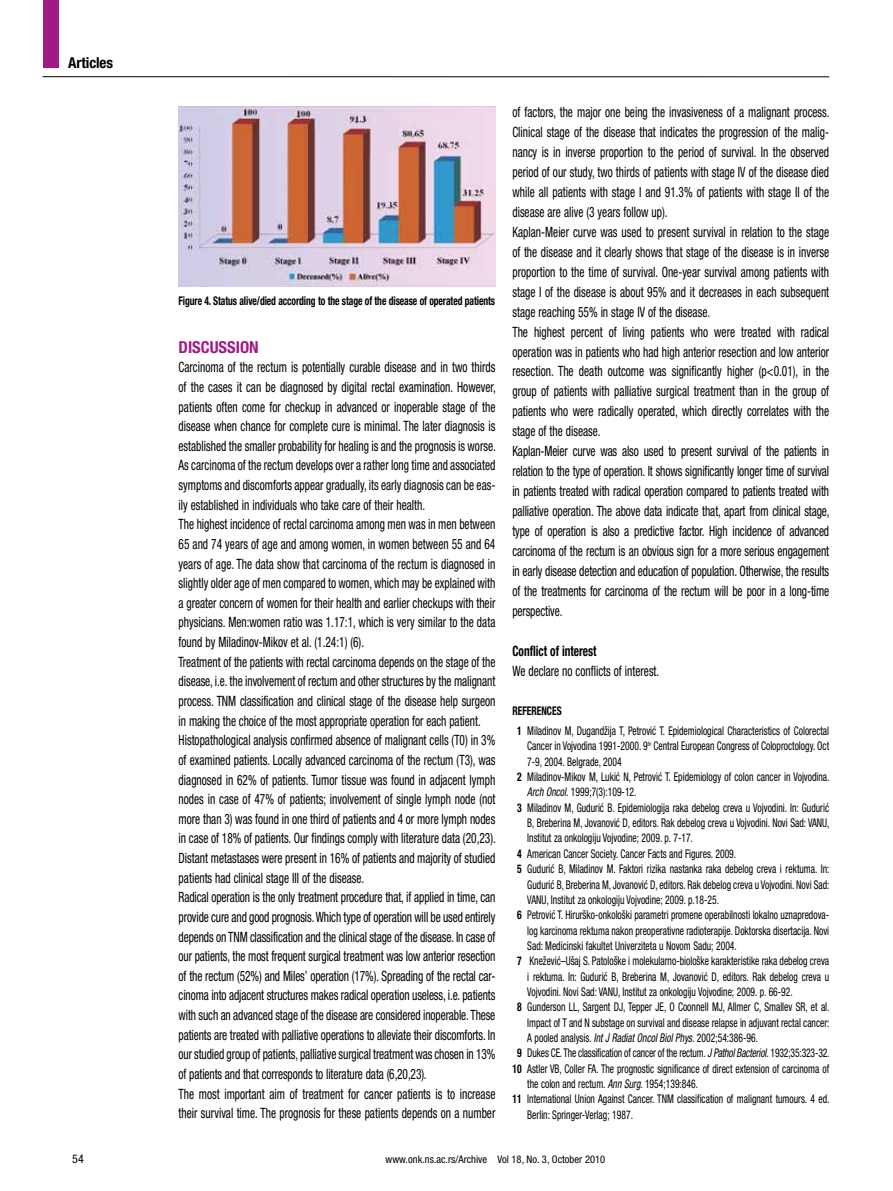
<style>
.page{position:relative;width:893px;height:1191px;background:#fff}
.page>*{position:absolute;margin:0;border:0;box-sizing:border-box;transform-origin:0 0}
.t1{font:700 condensed 16.5px "Helvetica Neue LT Pro";color:#a21984}
.t2{font:700 condensed 15px "Helvetica Neue LT Pro";color:#000}
.t3{font:condensed 14.25px/19.6px "Helvetica Neue LT Pro";color:#000;scale:.8 1}
.t4{font:700 condensed 14.25px "Helvetica Neue LT Pro";color:#000;scale:.8 1}
.t5{font:condensed 12px/19.6px "Helvetica Neue LT Pro";color:#000;scale:.8 1}
.t6{font:700 condensed 12px "Helvetica Neue LT Pro";letter-spacing:-.01em;color:#000;scale:.8 1}
.t7{font:condensed 12px "Helvetica Neue LT Pro";color:#000}
.t8{font:condensed 10.5px "Helvetica Neue LT Pro";color:#000}
.s1{font-weight:700}
.s2{font-style:italic}
</style>
<div class="page">
<div style="left:43px;top:0;width:16px;height:67px;background:#a21984"></div>
<hr style="left:43px;top:76px;width:786px;height:1px;background:#000">
<img style="left:179px;top:106px;width:316px;height:181px">
<p class="t2" style="left:68px;top:53px;width:47px">Articles</p>
<p class="t7" style="left:72px;top:1151px;width:13px">54</p>
<p class="t6" style="left:179px;top:293px;width:397px">Figure 4. Status alive/died according to the stage of the disease of operated patients</p>
<p class="t1" style="left:179px;top:337px;width:82px">DISCUSSION</p>
<p class="t3" style="left:179px;top:357px;width:398px">Carcinoma of the rectum is potentially curable disease and in two thirds of the cases it can be diagnosed by digital rectal examination. However, patients often come for checkup in advanced or inoperable stage of the disease when chance for complete cure is minimal. The later diagnosis is established the smaller probability for healing is and the prognosis is worse.<br>As carcinoma of the rectum develops over a rather long time and associated symptoms and discomforts appear gradually, its early diagnosis can be eas&shy;ily established in individuals who take care of their health.<br>The highest incidence of rectal carcinoma among men was in men between 65 and 74 years of age and among women, in women between 55 and 64 years of age. The data show that carcinoma of the rectum is diagnosed in slightly older age of men compared to women, which may be explained with a greater concern of women for their health and earlier checkups with their physicians. Men:women ratio was 1.17:1, which is very similar to the data found by Miladinov-Mikov et al. (1.24:1) (6).<br>Treatment of the patients with rectal carcinoma depends on the stage of the disease, i.e. the involvement of rectum and other structures by the malignant process. TNM classification and clinical stage of the disease help surgeon in making the choice of the most appropriate operation for each patient.<br>Histopathological analysis confirmed absence of malignant cells (T0) in 3% of examined patients. Locally advanced carcinoma of the rectum (T3), was diagnosed in 62% of patients. Tumor tissue was found in adjacent lymph nodes in case of 47% of patients; involvement of single lymph node (not more than 3) was found in one third of patients and 4 or more lymph nodes in case of 18% of patients. Our findings comply with literature data (20,23).<br>Distant metastases were present in 16% of patients and majority of studied patients had clinical stage III of the disease.<br>Radical operation is the only treatment procedure that, if applied in time, can provide cure and good prognosis. Which type of operation will be used entirely depends on TNM classification and the clinical stage of the disease. In case of our patients, the most frequent surgical treatment was low anterior resection of the rectum (52%) and Miles’ operation (17%). Spreading of the rectal car&shy;cinoma into adjacent structures makes radical operation useless, i.e. patients with such an advanced stage of the disease are considered inoperable. These patients are treated with palliative operations to alleviate their discomforts. In our studied group of patients, palliative surgical treatment was chosen in 13% of patients and that corresponds to literature data (6,20,23).<br>The most important aim of treatment for cancer patients is to increase their survival time. The prognosis for these patients depends on a number</p>
<p class="t3" style="left:512px;top:102px;width:398px">of factors, the major one being the invasiveness of a malignant process.<br>Clinical stage of the disease that indicates the progression of the malig&shy;nancy is in inverse proportion to the period of survival. In the observed period of our study, two thirds of patients with stage IV of the disease died while all patients with stage I and 91.3% of patients with stage II of the disease are alive (3 years follow up).<br>Kaplan-Meier curve was used to present survival in relation to the stage of the disease and it clearly shows that stage of the disease is in inverse proportion to the time of survival. One-year survival among patients with stage I of the disease is about 95% and it decreases in each subsequent stage reaching 55% in stage IV of the disease.<br>The highest percent of living patients who were treated with radical operation was in patients who had high anterior resection and low anterior resection. The death outcome was significantly higher (p&lt;0.01), in the group of patients with palliative surgical treatment than in the group of patients who were radically operated, which directly correlates with the stage of the disease.<br>Kaplan-Meier curve was also used to present survival of the patients in relation to the type of operation. It shows significantly longer time of survival in patients treated with radical operation compared to patients treated with palliative operation. The above data indicate that, apart from clinical stage, type of operation is also a predictive factor. High incidence of advanced carcinoma of the rectum is an obvious sign for a more serious engagement in early disease detection and education of population. Otherwise, the results of the treatments for carcinoma of the rectum will be poor in a long-time perspective.</p>
<p class="t4" style="left:512px;top:642px;width:107px">Conflict of interest</p>
<p class="t3" style="left:512px;top:661px;width:185px">We declare no conflicts of interest.</p>
<p class="t5" style="left:517px;top:701px;width:391px;text-indent:-5px"><span class="s1">References<br>1</span> Miladinov M, Dugandžija T, Petrović T. Epidemiological Characteristics of Colorectal</p>
<p class="t5" style="left:527px;top:736px;width:379px">Cancer in Vojvodina 1991-2000. 9<sup>th</sup> Central European Congress of Coloproctology. Oct</p>
<p class="t5" style="left:527px;top:751px;width:119px">7-9, 2004. Belgrade, 2004</p>
<p class="t5" style="left:517px;top:767px;width:392px"><span class="s1">2</span> Miladinov-Mikov M, Lukić N, Petrović T. Epidemiology of colon cancer in Vojvodina.</p>
<p class="t5" style="left:527px;top:782px;width:138px"><span class="s2">Arch Oncol.</span> 1999;7(3):109-12.</p>
<p class="t5" style="left:517px;top:797px;width:391px"><span class="s1">3</span> Miladinov M, Gudurić B. Epidemiologija raka debelog creva u Vojvodini. In: Gudurić</p>
<p class="t5" style="left:527px;top:813px;width:379px">B, Breberina M, Jovanović D, editors. Rak debelog creva u Vojvodini. Novi Sad: VANU,</p>
<p class="t5" style="left:527px;top:828px;width:209px">Institut za onkologiju Vojvodine; 2009. p. 7-17.</p>
<p class="t5" style="left:517px;top:843px;width:275px"><span class="s1">4</span> American Cancer Society. Cancer Facts and Figures. 2009.</p>
<p class="t5" style="left:517px;top:859px;width:392px"><span class="s1">5</span> Gudurić B, Miladinov M. Faktori rizika nastanka raka debelog creva i rektuma. In:</p>
<p class="t5" style="left:527px;top:874px;width:379px">Gudurić B, Breberina M, Jovanović D, editors. Rak debelog creva u Vojvodini. Novi Sad:</p>
<p class="t5" style="left:527px;top:889px;width:241px">VANU, Institut za onkologiju Vojvodine; 2009. p.18-25.</p>
<p class="t5" style="left:517px;top:905px;width:392px"><span class="s1">6</span> Petrović T. Hirurško-onkološki parametri promene operabilnosti lokalno uznapredova-</p>
<p class="t5" style="left:527px;top:920px;width:379px">log karcinoma rektuma nakon preoperativne radioterapije. Doktorska disertacija. Novi</p>
<p class="t5" style="left:527px;top:935px;width:263px">Sad: Medicinski fakultet Univerziteta u Novom Sadu; 2004.</p>
<p class="t5" style="left:517px;top:951px;width:391px"><span class="s1">7</span> Knežević–Ušaj S. Patološke i molekularno-biološke karakteristike raka debelog creva</p>
<p class="t5" style="left:527px;top:966px;width:379px">i rektuma. In: Gudurić B, Breberina M, Jovanović D, editors. Rak debelog creva u</p>
<p class="t5" style="left:527px;top:981px;width:333px">Vojvodini. Novi Sad: VANU, Institut za onkologiju Vojvodine; 2009. p. 66-92.</p>
<p class="t5" style="left:517px;top:997px;width:392px"><span class="s1">8</span> Gunderson LL, Sargent DJ, Tepper JE, O Coonnell MJ, Allmer C, Smallev SR, et al.</p>
<p class="t5" style="left:527px;top:1012px;width:379px">Impact of T and N substage on survival and disease relapse in adjuvant rectal cancer:</p>
<p class="t5" style="left:527px;top:1028px;width:290px">A pooled analysis. <span class="s2">Int J Radiat Oncol Biol Phys.</span> 2002;54:386-96.</p>
<p class="t5" style="left:517px;top:1043px;width:392px"><span class="s1">9</span> Dukes CE. The classification of cancer of the rectum. <span class="s2">J Pathol Bacteriol.</span> 1932;35:323-32.</p>
<p class="t5" style="left:512px;top:1058px;width:397px"><span class="s1">10</span> Astler VB, Coller FA. The prognostic significance of direct extension of carcinoma of</p>
<p class="t5" style="left:527px;top:1074px;width:215px">the colon and rectum. <span class="s2">Ann Surg</span>. 1954;139:846.</p>
<p class="t5" style="left:512px;top:1089px;width:398px"><span class="s1">11</span> International Union Against Cancer. TNM classification of malignant tumours. 4 ed.</p>
<p class="t5" style="left:527px;top:1104px;width:134px">Berlin: Springer-Verlag; 1987.</p>
<p class="t8" style="left:386px;top:1153px;width:221px">www.onk.ns.ac.rs/Archive Vol 18, No. 3, October 2010</p>
</div>
